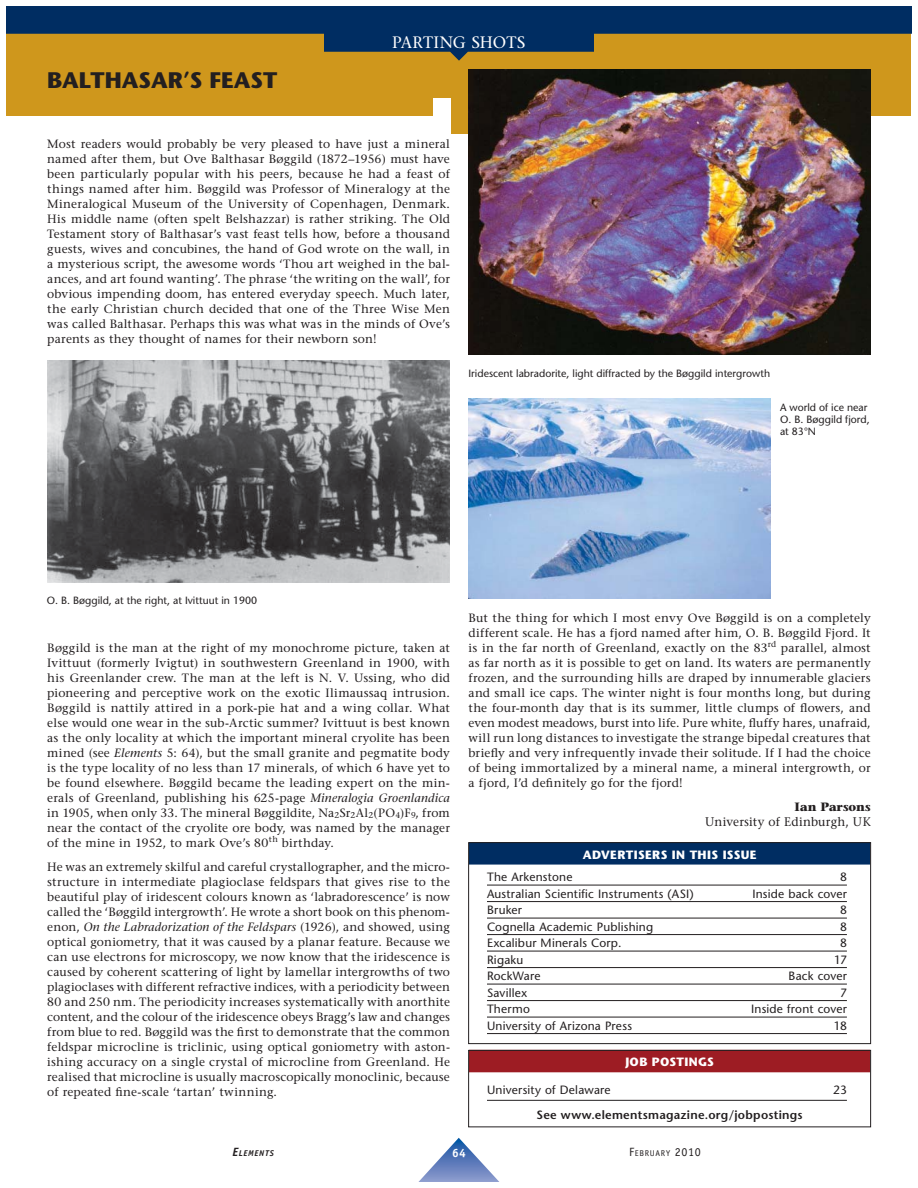
<style>
.page{position:relative;width:918px;height:1188px;background:#fff}
.page>*{position:absolute;margin:0;border:0;box-sizing:border-box;transform-origin:0 0}
.t1{font:700 22.5px "Stone Sans";color:#231f20}
.t2{font:16.5px "Stone Serif";letter-spacing:.01em;color:#fff}
.t3{font:12.45px "Stone Serif";letter-spacing:.02em;color:#231f20;scale:.96 1}
.t4{font:12px/15px "Stone Serif";letter-spacing:.015em;color:#231f20;text-align:justify}
.t5{font:12px "Stone Sans";letter-spacing:.015em;color:#231f20}
.t6{font:600 12px "Stone Sans";letter-spacing:.02em;color:#231f20}
.t7{font:700 12px "Stone Sans";letter-spacing:.03em;color:#fff}
.t8{font:700 12px "Stone Serif";color:#231f20}
.t9{font:700 12px "Officina Sans";color:#fff}
.t10{font:10.5px/12px "Stone Sans";color:#231f20}
.t11{font:8.4px "Officina Sans";letter-spacing:.08em;color:#231f20}
.t12{font:italic 700 8.4px "Officina Sans";letter-spacing:.08em;color:#231f20}
.s1{font-style:italic}
.s2{font-size:12px}
</style>
<div class="page">
<div style="left:7px;top:7px;width:904px;height:109px;background:#cf971c"></div>
<img style="left:47px;top:360px;width:402px;height:223px">
<div style="left:433px;top:98px;width:18px;height:18px;background:#fff"></div>
<div style="left:451px;top:116px;width:18px;height:18px;background:#cf971c"></div>
<img style="left:469px;top:70px;width:402px;height:285px">
<div style="left:469px;top:842px;width:401px;height:23px;background:#002d62"></div>
<hr style="left:487px;top:885px;width:360px;height:1px;background:#231f20">
<hr style="left:487px;top:901px;width:360px;height:1px;background:#231f20">
<hr style="left:487px;top:918px;width:360px;height:1px;background:#231f20">
<hr style="left:487px;top:934px;width:360px;height:1px;background:#231f20">
<hr style="left:487px;top:951px;width:360px;height:1px;background:#231f20">
<hr style="left:487px;top:967px;width:360px;height:1px;background:#231f20">
<hr style="left:487px;top:984px;width:360px;height:1px;background:#231f20">
<hr style="left:487px;top:1000px;width:360px;height:1px;background:#231f20">
<hr style="left:487px;top:1017px;width:360px;height:1px;background:#231f20">
<hr style="left:487px;top:1033px;width:360px;height:1px;background:#231f20">
<div style="left:468px;top:842px;width:403px;height:202px;border:1px solid #231f20"></div>
<div style="left:469px;top:1050px;width:401px;height:22px;background:#9d1c23"></div>
<hr style="left:487px;top:1100px;width:360px;height:1px;background:#231f20">
<div style="left:468px;top:1050px;width:403px;height:77px;border:1px solid #231f20"></div>
<img style="left:469px;top:398px;width:301px;height:200px">
<svg style="left:419px;top:1138px;width:80px;height:43px"></svg>
<svg style="left:7px;top:7px;width:904px;height:54px;fill:#002d62"></svg>
<h1 class="t1" style="left:47px;top:71px;width:231px">BALTHASAR’S FEAST</h1>
<h2 class="t2" style="left:392px;top:36px;width:135px">PARTING SHOTS</h2>
<p class="t4" style="left:47px;top:137px;width:404px">Most readers would probably be very pleased to have just a mineral named after them, but Ove Balthasar Bøggild (1872–1956) must have been particularly popular with his peers, because he had a feast of things named after him. Bøggild was Professor of Mineralogy at the Mineralogical Museum of the University of Copenhagen, Denmark.<br>His middle name (often spelt Belshazzar) is rather striking. The Old Testament story of Balthasar’s vast feast tells how, before a thousand guests, wives and concubines, the hand of God wrote on the wall, in a mysterious script, the awesome words ‘Thou art weighed in the bal&shy;ances, and art found wanting’. The phrase ‘the writing on the wall’, for obvious impending doom, has entered everyday speech. Much later, the early Christian church decided that one of the Three Wise Men was called Balthasar. Perhaps this was what was in the minds of Ove’s parents as they thought of names for their newborn son!</p>
<p class="t10" style="left:469px;top:368px;width:303px">Iridescent labradorite, light diffracted by the Bøggild intergrowth</p>
<p class="t10" style="left:780px;top:403px;width:91px">A world of ice near<br>O. B. Bøggild fjord, at 83°N</p>
<p class="t10" style="left:47px;top:596px;width:212px">O. B. Bøggild, at the right, at Ivittuut in 1900</p>
<p class="t4" style="left:47px;top:641px;width:404px">Bøggild is the man at the right of my monochrome picture, taken at Ivittuut (formerly Ivigtut) in southwestern Greenland in 1900, with his Greenlander crew. The man at the left is N. V. Ussing, who did pioneering and perceptive work on the exotic Ilimaussaq intrusion.<br>Bøggild is nattily attired in a pork-pie hat and a wing collar. What else would one wear in the sub-Arctic summer? Ivittuut is best known as the only locality at which the important mineral cryolite has been mined (see <span class="s1">Elements</span> 5: 64), but the small granite and pegmatite body is the type locality of no less than 17 minerals, of which 6 have yet to be found elsewhere. Bøggild became the leading expert on the min&shy;erals of Greenland, publishing his 625-page <span class="s1">Mineralogia Groenlandica </span>in 1905, when only 33. The mineral Bøggildite, Na<sub>2</sub>Sr<sub>2</sub>Al<sub>2</sub>(PO<sub>4</sub>)F<sub>9</sub>, from near the contact of the cryolite ore body, was named by the manager of the mine in 1952, to mark Ove’s 80<sup>th</sup> birthday.</p>
<p class="t4" style="left:47px;top:860px;width:404px">He was an extremely skilful and careful crystallographer, and the micro&shy;structure in intermediate plagioclase feldspars that gives rise to the beautiful play of iridescent colours known as ‘labradorescence’ is now called the ‘Bøggild intergrowth’. He wrote a short book on this phenom&shy;enon, <span class="s1">On the Labradorization of the Feldspars</span> (1926), and showed, using optical goniometry, that it was caused by a planar feature. Because we can use electrons for microscopy, we now know that the iridescence is caused by coherent scattering of light by lamellar intergrowths of two plagioclases with different refractive indices, with a periodicity between 80 and 250 nm. The periodicity increases systematically with anorthite content, and the colour of the iridescence obeys Bragg’s law and changes from blue to red. Bøggild was the first to demonstrate that the common feldspar microcline is triclinic, using optical goniometry with aston&shy;ishing accuracy on a single crystal of microcline from Greenland. He realised that microcline is usually macroscopically monoclinic, because of repeated fine-scale ‘tartan’ twinning.</p>
<p class="t4" style="left:469px;top:611px;width:404px">But the thing for which I most envy Ove Bøggild is on a completely different scale. He has a fjord named after him, O. B. Bøggild Fjord. It is in the far north of Greenland, exactly on the 83<sup>rd</sup> parallel, almost as far north as it is possible to get on land. Its waters are permanently frozen, and the surrounding hills are draped by innumerable glaciers and small ice caps. The winter night is four months long, but during the four-month day that is its summer, little clumps of flowers, and even modest meadows, burst into life. Pure white, fluffy hares, unafraid, will run long distances to investigate the strange bipedal creatures that briefly and very infrequently invade their solitude. If I had the choice of being immortalized by a mineral name, a mineral intergrowth, or a fjord, I’d definitely go for the fjord!</p>
<p class="t8" style="left:795px;top:802px;width:78px">Ian Parsons</p>
<p class="t3" style="left:705px;top:817px;width:174px">University of Edinburgh, UK</p>
<p class="t7" style="left:583px;top:850px;width:175px">ADVERTISERS IN THIS ISSUE</p>
<p class="t5" style="left:487px;top:872px;width:87px">The Arkenstone</p>
<p class="t5" style="left:840px;top:872px;width:8px">8</p>
<p class="t5" style="left:487px;top:889px;width:208px">Australian Scientific Instruments (ASI)</p>
<p class="t5" style="left:752px;top:889px;width:96px">Inside back cover</p>
<p class="t5" style="left:487px;top:905px;width:37px">Bruker</p>
<p class="t5" style="left:840px;top:905px;width:8px">8</p>
<p class="t5" style="left:487px;top:922px;width:168px">Cognella Academic Publishing</p>
<p class="t5" style="left:840px;top:922px;width:8px">8</p>
<p class="t5" style="left:487px;top:938px;width:136px">Excalibur Minerals Corp.</p>
<p class="t5" style="left:840px;top:938px;width:8px">8</p>
<p class="t5" style="left:487px;top:955px;width:38px">Rigaku</p>
<p class="t5" style="left:834px;top:955px;width:14px">17</p>
<p class="t5" style="left:487px;top:971px;width:55px">RockWare</p>
<p class="t5" style="left:789px;top:971px;width:60px">Back cover</p>
<p class="t5" style="left:487px;top:988px;width:42px">Savillex</p>
<p class="t5" style="left:840px;top:988px;width:8px">7</p>
<p class="t5" style="left:487px;top:1004px;width:44px">Thermo</p>
<p class="t5" style="left:751px;top:1004px;width:97px">Inside front cover</p>
<p class="t5" style="left:487px;top:1021px;width:147px">University of Arizona Press</p>
<p class="t5" style="left:834px;top:1021px;width:15px">18</p>
<p class="t7" style="left:625px;top:1057px;width:90px">JOB POSTINGS</p>
<p class="t5" style="left:487px;top:1085px;width:125px">University of Delaware</p>
<p class="t5" style="left:833px;top:1085px;width:15px">23</p>
<p class="t6" style="left:536px;top:1110px;width:268px">See www.elementsmagazine.org/jobpostings</p>
<p class="t12" style="left:232px;top:1150px;width:43px"><span class="s2">E</span>LEMENTS</p>
<p class="t9" style="left:452px;top:1149px;width:15px">64</p>
<p class="t11" style="left:629px;top:1150px;width:73px"><span class="s2">F</span>EBRUARY <span class="s2">2010</span></p>
</div>
